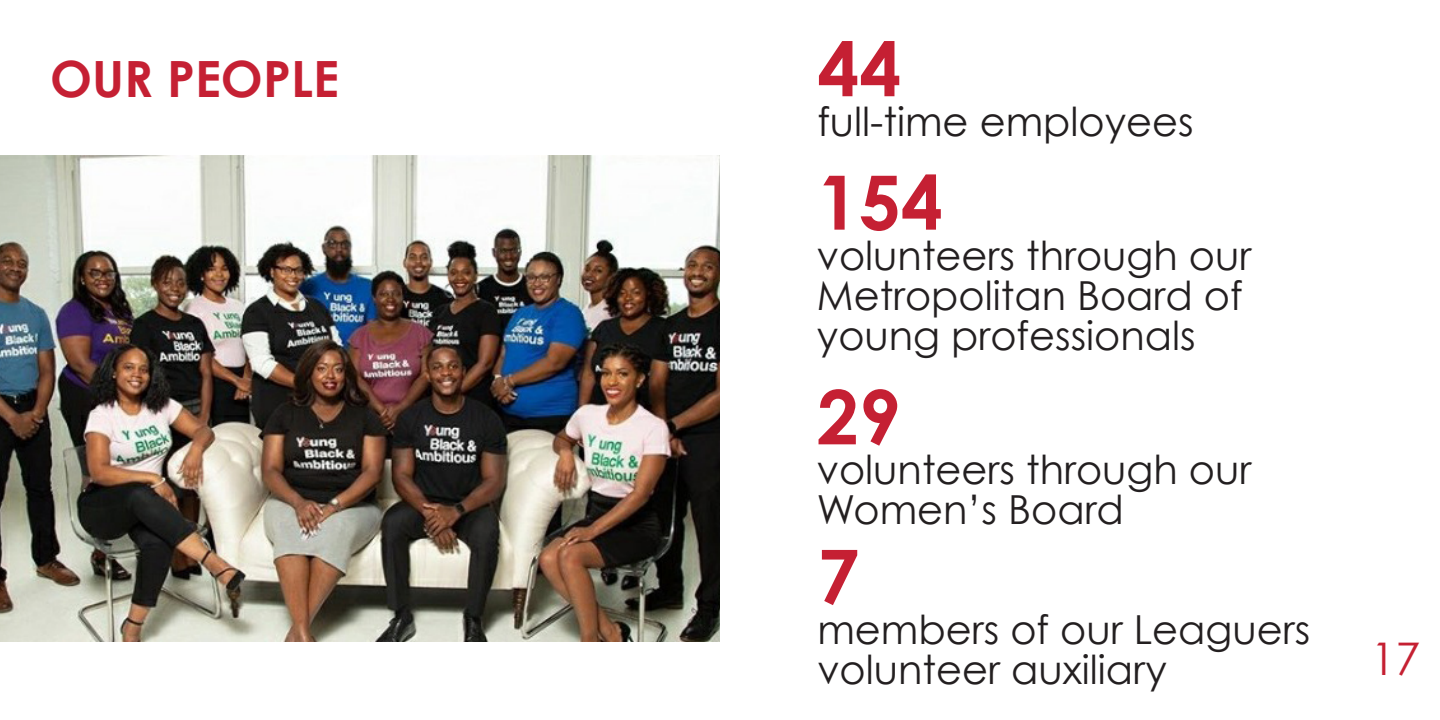
<style>
.page{position:relative;width:1440px;height:720px;background:#fff}
.page>*{position:absolute;margin:0;border:0;box-sizing:border-box;transform-origin:0 0}
.t1{font:700 75px "Century Gothic";color:#c52033}
.H1_number{font:700 50px "Century Gothic";color:#c52033}
.t2{font:45px "Century Gothic";color:#c52032}
.t3{font:40px "Century Gothic";color:#231f20}
</style>
<div class="page">
<img style="left:0;top:155px;width:720px;height:487px">
<p class="H1_number" style="left:50px;top:47px;width:290px">OUR PEOPLE</p>
<p class="t1" style="left:817px;top:22px;width:85px">44</p>
<p class="t3" style="left:817px;top:97px;width:378px">full-time employees</p>
<p class="t1" style="left:817px;top:155px;width:127px">154</p>
<p class="t3" style="left:817px;top:231px;width:436px">volunteers through our</p>
<p class="t3" style="left:817px;top:271px;width:427px">Metropolitan Board of</p>
<p class="t3" style="left:817px;top:311px;width:380px">young professionals</p>
<p class="t1" style="left:817px;top:370px;width:85px">29</p>
<p class="t3" style="left:817px;top:446px;width:436px">volunteers through our</p>
<p class="t3" style="left:817px;top:486px;width:308px">Women’s Board</p>
<p class="t1" style="left:817px;top:529px;width:43px">7</p>
<p class="t3" style="left:817px;top:605px;width:495px">members of our Leaguers</p>
<p class="t3" style="left:817px;top:645px;width:351px">volunteer auxiliary</p>
<p class="t2" style="left:1371px;top:632px;width:51px">17</p>
</div>
